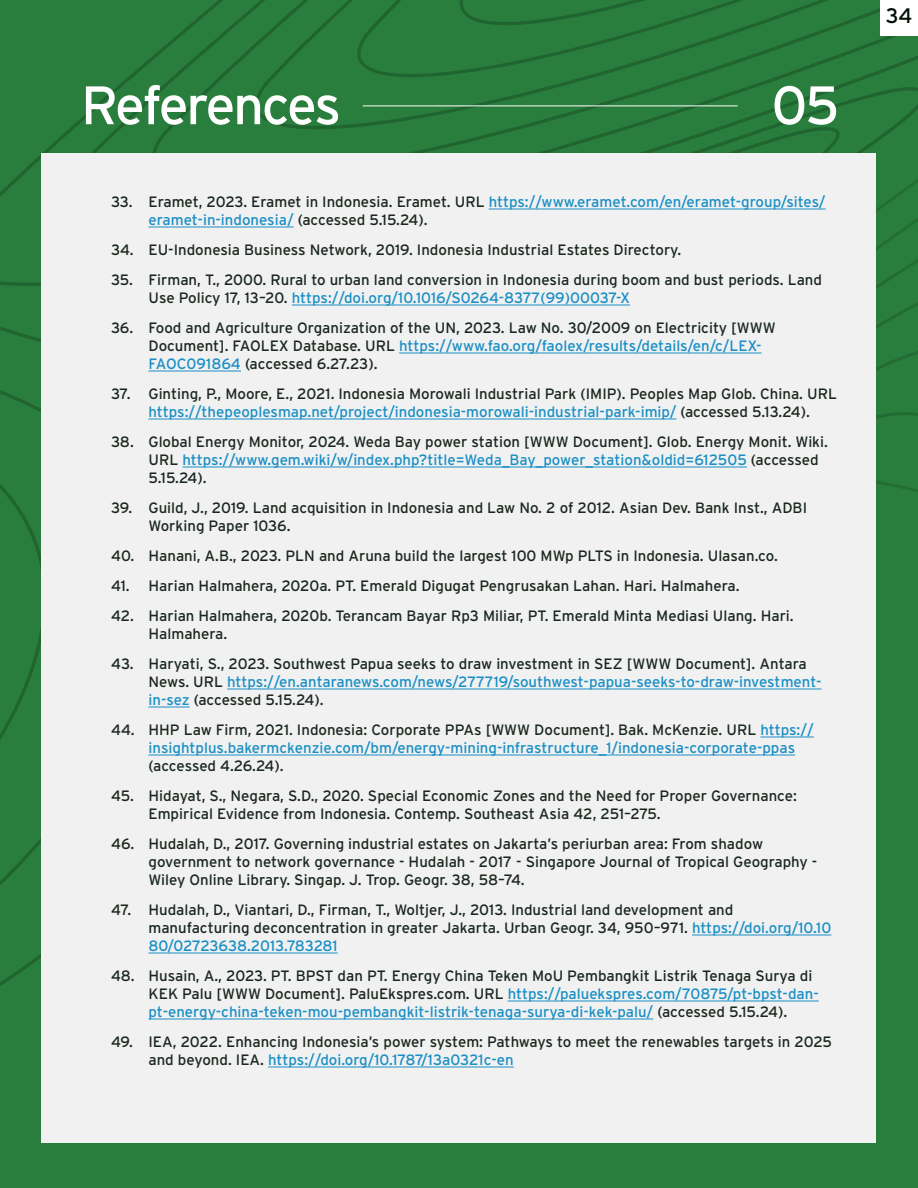
<style>
.page{position:relative;width:918px;height:1188px;background:#297d3d}
.page>*{position:absolute;margin:0;border:0;box-sizing:border-box;transform-origin:0 0}
.t1{font:54px "Interstate";letter-spacing:-.045em;color:#fff}
.t2{font:21px "Interstate";color:#000f05}
.t3{font:15px/18px "Interstate";color:#1a271e}
.t4{font:15px/18px "Interstate";color:#1a8fc5}
.s1{color:#1a271e}
.s2{color:#1a8fc5}
</style>
<div class="page">
<svg style="left:150px;top:0;width:768px;height:82px"></svg>
<svg style="left:252px;top:0;width:595px;height:82px"></svg>
<svg style="left:355px;top:0;width:408px;height:79px"></svg>
<svg style="left:0;top:417px;width:42px;height:456px"></svg>
<svg style="left:98px;top:82px;width:820px;height:71px"></svg>
<svg style="left:329px;top:91px;width:589px;height:62px"></svg>
<div style="left:881px;top:0;width:37px;height:35px;background:#fff"></div>
<div style="left:42px;top:153px;width:834px;height:990px;background:#f1f1f1"></div>
<hr style="left:489px;top:209px;width:337px;height:1px;background:#1a8fc5">
<hr style="left:148px;top:227px;width:146px;height:1px;background:#1a8fc5">
<hr style="left:292px;top:305px;width:338px;height:1px;background:#1a8fc5">
<hr style="left:399px;top:353px;width:363px;height:1px;background:#1a8fc5">
<hr style="left:148px;top:371px;width:93px;height:1px;background:#1a8fc5">
<hr style="left:148px;top:419px;width:528px;height:1px;background:#1a8fc5">
<hr style="left:182px;top:467px;width:565px;height:1px;background:#1a8fc5">
<hr style="left:227px;top:689px;width:595px;height:1px;background:#1a8fc5">
<hr style="left:148px;top:707px;width:42px;height:1px;background:#1a8fc5">
<hr style="left:760px;top:737px;width:54px;height:1px;background:#1a8fc5">
<hr style="left:148px;top:755px;width:647px;height:1px;background:#1a8fc5">
<hr style="left:692px;top:935px;width:139px;height:1px;background:#1a8fc5">
<hr style="left:148px;top:953px;width:190px;height:1px;background:#1a8fc5">
<hr style="left:508px;top:1001px;width:311px;height:1px;background:#1a8fc5">
<hr style="left:148px;top:1019px;width:505px;height:1px;background:#1a8fc5">
<hr style="left:268px;top:1067px;width:246px;height:1px;background:#1a8fc5">
<hr style="left:363px;top:106px;width:375px;height:1px;background:#fff">
<p class="t1" style="left:81px;top:72px;width:262px">References</p>
<p class="t1" style="left:772px;top:72px;width:69px">05</p>
<p class="t4" style="left:148px;top:193px;width:679px;text-indent:-38px"><span class="s1">33. Eramet, 2023. Eramet in Indonesia. Eramet. URL</span> https://www.eramet.com/en/eramet-group/sites/ eramet-in-indonesia/ <span class="s1">(accessed 5.15.24).</span></p>
<p class="t3" style="left:111px;top:241px;width:572px">34. EU-Indonesia Business Network, 2019. Indonesia Industrial Estates Directory.</p>
<p class="t3" style="left:148px;top:271px;width:675px;text-indent:-38px">35. Firman, T., 2000. Rural to urban land conversion in Indonesia during boom and bust periods. Land<br>Use Policy 17, 13–20. <span class="s2">https://doi.org/10.1016/S0264-8377(99)00037-X</span></p>
<p class="t3" style="left:148px;top:319px;width:629px;text-indent:-38px">36. Food and Agriculture Organization of the UN, 2023. Law No. 30/2009 on Electricity [WWW<br>Document]. FAOLEX Database. URL <span class="s2">https://www.fao.org/faolex/results/details/en/c/LEX-<br>FAOC091864</span> (accessed 6.27.23).</p>
<p class="t3" style="left:148px;top:385px;width:690px;text-indent:-38px">37. Ginting, P., Moore, E., 2021. Indonesia Morowali Industrial Park (IMIP). Peoples Map Glob. China. URL <span class="s2">https://thepeoplesmap.net/project/indonesia-morowali-industrial-park-imip/</span> (accessed 5.13.24).</p>
<p class="t3" style="left:148px;top:433px;width:681px;text-indent:-38px">38. Global Energy Monitor, 2024. Weda Bay power station [WWW Document]. Glob. Energy Monit. Wiki.<br>URL <span class="s2">https://www.gem.wiki/w/index.php?title=Weda_Bay_power_station&amp;oldid=612505</span> (accessed<br>5.15.24).</p>
<p class="t3" style="left:148px;top:499px;width:660px;text-indent:-38px">39. Guild, J., 2019. Land acquisition in Indonesia and Law No. 2 of 2012. Asian Dev. Bank Inst., ADBI<br>Working Paper 1036.</p>
<p class="t3" style="left:111px;top:547px;width:668px">40. Hanani, A.B., 2023. PLN and Aruna build the largest 100 MWp PLTS in Indonesia. Ulasan.co.</p>
<p class="t3" style="left:111px;top:577px;width:630px">41. Harian Halmahera, 2020a. PT. Emerald Digugat Pengrusakan Lahan. Hari. Halmahera.</p>
<p class="t3" style="left:148px;top:607px;width:647px;text-indent:-38px">42. Harian Halmahera, 2020b. Terancam Bayar Rp3 Miliar, PT. Emerald Minta Mediasi Ulang. Hari.<br>Halmahera.</p>
<p class="t3" style="left:148px;top:655px;width:675px;text-indent:-38px">43. Haryati, S., 2023. Southwest Papua seeks to draw investment in SEZ [WWW Document]. Antara<br>News. URL <span class="s2">https://en.antaranews.com/news/277719/southwest-papua-seeks-to-draw-investment&shy;in-sez</span> (accessed 5.15.24).</p>
<p class="t4" style="left:148px;top:721px;width:667px;text-indent:-38px"><span class="s1">44. HHP Law Firm, 2021. Indonesia: Corporate PPAs [WWW Document]. Bak. McKenzie. URL</span> https:// insightplus.bakermckenzie.com/bm/energy-mining-infrastructure_1/indonesia-corporate-ppas <span class="s1">(accessed 4.26.24).</span></p>
<p class="t3" style="left:148px;top:787px;width:650px;text-indent:-38px">45. Hidayat, S., Negara, S.D., 2020. Special Economic Zones and the Need for Proper Governance:<br>Empirical Evidence from Indonesia. Contemp. Southeast Asia 42, 251–275.</p>
<p class="t3" style="left:148px;top:835px;width:670px;text-indent:-38px">46. Hudalah, D., 2017. Governing industrial estates on Jakarta’s periurban area: From shadow government to network governance - Hudalah - 2017 - Singapore Journal of Tropical Geography -<br>Wiley Online Library. Singap. J. Trop. Geogr. 38, 58–74.</p>
<p class="t3" style="left:148px;top:901px;width:684px;text-indent:-38px">47. Hudalah, D., Viantari, D., Firman, T., Woltjer, J., 2013. Industrial land development and manufacturing deconcentration in greater Jakarta. Urban Geogr. 34, 950–971. <span class="s2">https://doi.org/10.10<br>80/02723638.2013.783281</span></p>
<p class="t3" style="left:148px;top:967px;width:672px;text-indent:-38px">48. Husain, A., 2023. PT. BPST dan PT. Energy China Teken MoU Pembangkit Listrik Tenaga Surya di<br>KEK Palu [WWW Document]. PaluEkspres.com. URL <span class="s2">https://paluekspres.com/70875/pt-bpst-dan&shy;pt-energy-china-teken-mou-pembangkit-listrik-tenaga-surya-di-kek-palu/</span> (accessed 5.15.24).</p>
<p class="t3" style="left:148px;top:1033px;width:685px;text-indent:-38px">49. IEA, 2022. Enhancing Indonesia’s power system: Pathways to meet the renewables targets in 2025 and beyond. IEA. <span class="s2">https://doi.org/10.1787/13a0321c-en</span></p>
<p class="t2" style="left:886px;top:3px;width:28px">34</p>
</div>
